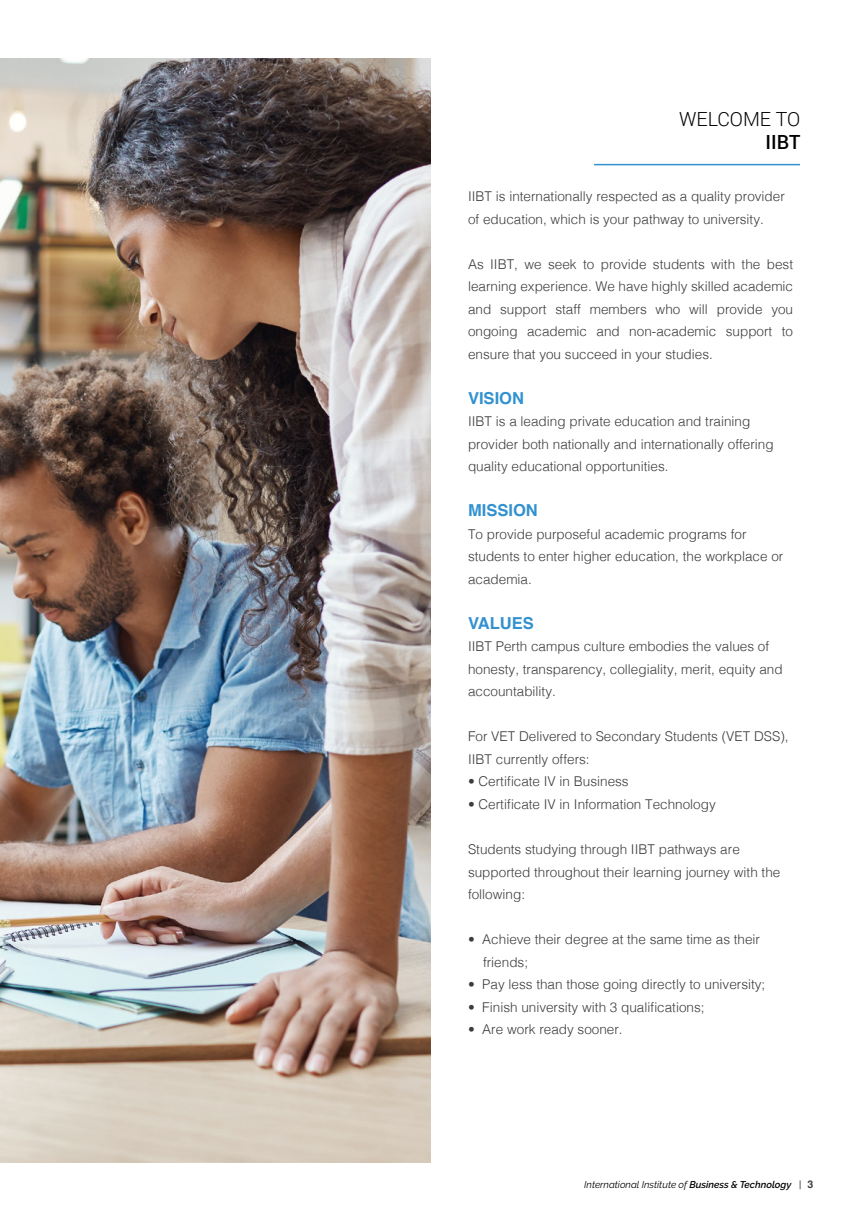
<style>
.page{position:relative;width:851px;height:1221px;background:#fff}
.page>*{position:absolute;margin:0;border:0;box-sizing:border-box;transform-origin:0 0}
.t1{font:300 19.5px "Roboto";color:#000}
.t2{font:500 19.5px "Roboto";color:#000}
.t3{font:700 16.5px "Helvetica";color:#3291cf}
.t4{font:300 13.5px/22.5px "Helvetica";color:#3c3c3b}
.t5{font:italic 9.75px "Raleway";color:#000}
.s1{font-family:"Avenir";font-weight:400}
.s2{font-weight:600}
.s3{font-family:"Helvetica";font-weight:700;font-style:normal;font-size:10.5px;color:#3c3c3b}
</style>
<div class="page">
<hr style="left:594px;top:164px;width:205px;height:1px;background:#3291cf">
<img style="left:0;top:58px;width:431px;height:1104px">
<h1 class="t1" style="left:679px;top:105px;width:123px">WELCOME TO</h1>
<h1 class="t2" style="left:765px;top:129px;width:36px">IIBT</h1>
<p class="t4" style="left:468px;top:184px;width:318px">IIBT is internationally respected as a quality provider of education, which is your pathway to university.</p>
<p class="t4" style="left:468px;top:252px;width:326px;text-align:justify">As IIBT, we seek to provide students with the best learning experience. We have highly skilled academic and support staff members who will provide you ongoing academic and non-academic support to ensure that you succeed in your studies.</p>
<p class="t3" style="left:468px;top:384px;width:57px">VISION</p>
<p class="t4" style="left:468px;top:409px;width:307px">IIBT is a leading private education and training provider both nationally and internationally offering quality educational opportunities.</p>
<p class="t3" style="left:468px;top:497px;width:71px">MISSION</p>
<p class="t4" style="left:468px;top:522px;width:317px">To provide purposeful academic programs for students to enter higher education, the workplace or academia.</p>
<p class="t3" style="left:468px;top:609px;width:67px">VALUES</p>
<p class="t4" style="left:468px;top:634px;width:316px">IIBT Perth campus culture embodies the values of honesty, transparency, collegiality, merit, equity and accountability.</p>
<p class="t4" style="left:468px;top:724px;width:322px">For VET Delivered to Secondary Students (VET DSS),<br>IIBT currently offers:</p>
<p class="t4" style="left:468px;top:769px;width:162px"><span class="s1">•</span> Certificate IV in Business</p>
<p class="t4" style="left:468px;top:792px;width:249px"><span class="s1">•</span> Certificate IV in Information Technology</p>
<p class="t4" style="left:468px;top:837px;width:314px">Students studying through IIBT pathways are supported throughout their learning journey with the following:</p>
<p class="t4" style="left:483px;top:927px;width:278px;text-indent:-15px"><span class="s1">•</span> Achieve their degree at the same time as their friends;</p>
<p class="t4" style="left:468px;top:972px;width:299px"><span class="s1">•</span> Pay less than those going directly to university;</p>
<p class="t4" style="left:468px;top:994px;width:238px"><span class="s1">•</span> Finish university with 3 qualifications;</p>
<p class="t4" style="left:468px;top:1017px;width:156px"><span class="s1">•</span> Are work ready sooner.</p>
<p class="t5" style="left:584px;top:1179px;width:230px">International Institute of <span class="s2">Business &amp; Technology</span> | <span class="s3">3</span></p>
</div>
